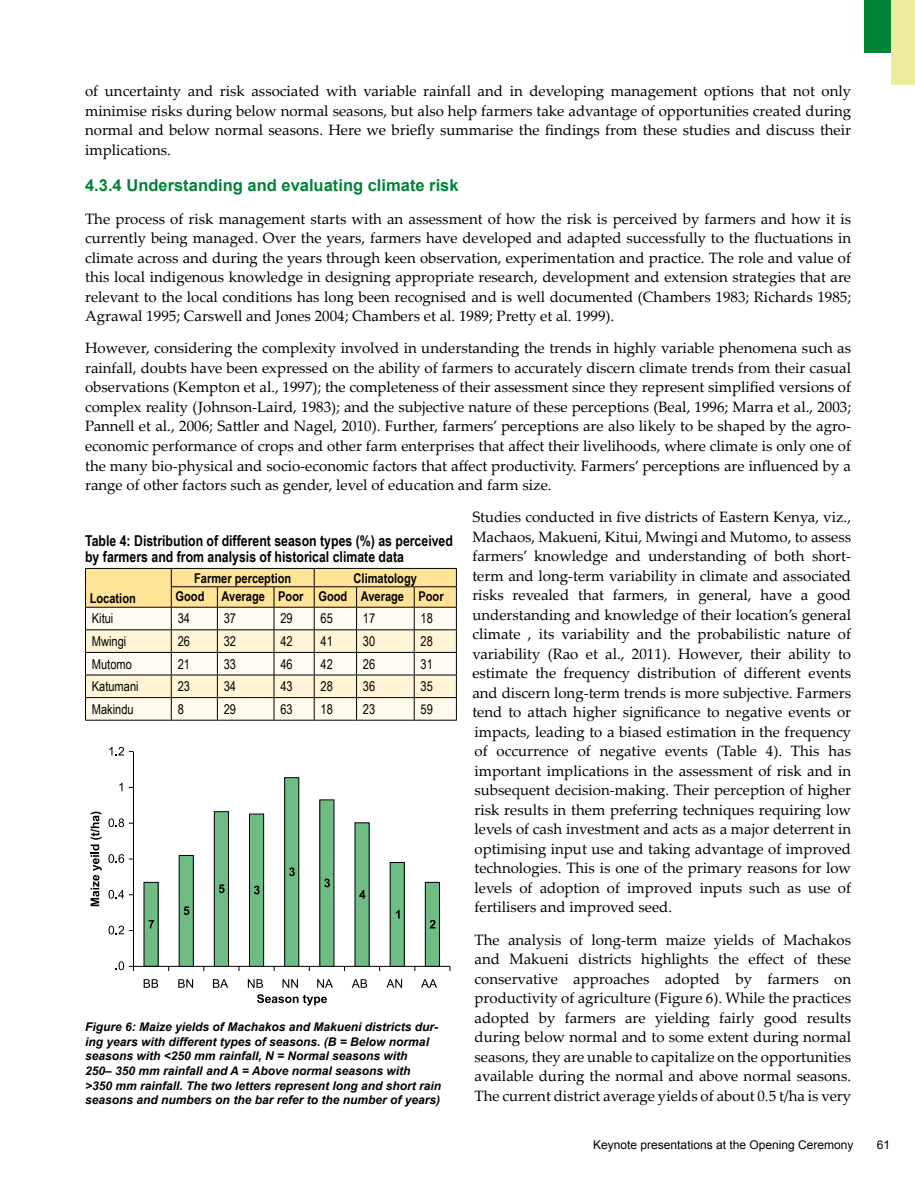
<style>
.page{position:relative;width:915px;height:1191px;background:#fff}
.page>*{position:absolute;margin:0;border:0;box-sizing:border-box;transform-origin:0 0}
.t1{font:700 16.5px "Arial";color:#008237}
.t2{font:15px/19.5px "Palatino Linotype";color:#000;text-align:justify}
.t3{font:700 15px/16.2px "Arial Narrow";color:#000}
.t4{font:13.5px "Arial Narrow";color:#000}
.t5{font:700 13.5px "Arial Narrow";color:#000}
.t6{font:italic 700 12px/14.7px "Arial";color:#000}
.t7{font:12px "Arial";color:#000}
</style>
<div class="page">
<hr style="left:85px;top:720px;width:86px;height:1px;background:#000">
<hr style="left:171px;top:720px;width:46px;height:1px;background:#000">
<hr style="left:217px;top:720px;width:57px;height:1px;background:#000">
<hr style="left:274px;top:720px;width:40px;height:1px;background:#000">
<hr style="left:314px;top:720px;width:42px;height:1px;background:#000">
<hr style="left:356px;top:720px;width:58px;height:1px;background:#000">
<hr style="left:414px;top:720px;width:42px;height:1px;background:#000">
<svg style="left:85px;top:568px;width:372px;height:152px"></svg>
<svg style="left:128px;top:751px;width:322px;height:220px"></svg>
<svg style="left:257px;top:994px;width:70px;height:11px"></svg>
<svg style="left:148px;top:920px;width:6px;height:8px"></svg>
<svg style="left:178px;top:979px;width:15px;height:8px"></svg>
<svg style="left:213px;top:979px;width:15px;height:8px"></svg>
<svg style="left:248px;top:979px;width:15px;height:8px"></svg>
<svg style="left:282px;top:979px;width:16px;height:8px"></svg>
<svg style="left:317px;top:979px;width:16px;height:8px"></svg>
<svg style="left:352px;top:979px;width:15px;height:8px"></svg>
<svg style="left:386px;top:979px;width:16px;height:8px"></svg>
<svg style="left:421px;top:979px;width:16px;height:8px"></svg>
<div style="left:179px;top:855px;width:14px;height:111px;background:#6fbc85"></div>
<div style="left:179px;top:855px;width:15px;height:111px;border:1px solid #000"></div>
<div style="left:214px;top:811px;width:14px;height:155px;background:#6fbc85"></div>
<div style="left:214px;top:811px;width:15px;height:155px;border:1px solid #000"></div>
<div style="left:249px;top:814px;width:14px;height:152px;background:#6fbc85"></div>
<div style="left:249px;top:813px;width:15px;height:153px;border:1px solid #000"></div>
<div style="left:284px;top:777px;width:15px;height:189px;background:#6fbc85"></div>
<div style="left:284px;top:777px;width:15px;height:189px;border:1px solid #000"></div>
<div style="left:320px;top:800px;width:14px;height:166px;background:#6fbc85"></div>
<div style="left:355px;top:822px;width:14px;height:144px;background:#6fbc85"></div>
<div style="left:390px;top:862px;width:14px;height:104px;background:#6fbc85"></div>
<div style="left:425px;top:882px;width:14px;height:84px;background:#6fbc85"></div>
<div style="left:425px;top:882px;width:14px;height:84px;border:1px solid #000"></div>
<svg style="left:184px;top:906px;width:5px;height:9px"></svg>
<svg style="left:219px;top:884px;width:5px;height:9px"></svg>
<svg style="left:254px;top:885px;width:5px;height:9px"></svg>
<svg style="left:289px;top:867px;width:6px;height:9px"></svg>
<svg style="left:324px;top:878px;width:6px;height:9px"></svg>
<svg style="left:359px;top:890px;width:6px;height:8px"></svg>
<svg style="left:396px;top:910px;width:3px;height:8px"></svg>
<svg style="left:429px;top:920px;width:6px;height:8px"></svg>
<svg style="left:90px;top:811px;width:12px;height:95px"></svg>
<svg style="left:144px;top:979px;width:14px;height:8px"></svg>
<svg style="left:109px;top:747px;width:15px;height:8px"></svg>
<svg style="left:119px;top:782px;width:3px;height:9px"></svg>
<svg style="left:108px;top:818px;width:16px;height:9px"></svg>
<svg style="left:108px;top:854px;width:16px;height:9px"></svg>
<svg style="left:108px;top:890px;width:16px;height:8px"></svg>
<svg style="left:108px;top:925px;width:16px;height:9px"></svg>
<svg style="left:116px;top:961px;width:8px;height:9px"></svg>
<div style="left:890px;top:0;width:24px;height:85px;background:#eaeb9b"></div>
<div style="left:863px;top:0;width:27px;height:52px;background:#008237"></div>
<p class="t2" style="left:85px;top:81px;width:767px">of uncertainty and risk associated with variable rainfall and in developing management options that not only minimise risks during below normal seasons, but also help farmers take advantage of opportunities created during normal and below normal seasons. Here we briefly summarise the findings from these studies and discuss their implications.</p>
<p class="t1" style="left:85px;top:175px;width:375px">4.3.4 Understanding and evaluating climate risk</p>
<p class="t2" style="left:85px;top:208px;width:767px">The process of risk management starts with an assessment of how the risk is perceived by farmers and how it is currently being managed. Over the years, farmers have developed and adapted successfully to the fluctuations in climate across and during the years through keen observation, experimentation and practice. The role and value of this local indigenous knowledge in designing appropriate research, development and extension strategies that are relevant to the local conditions has long been recognised and is well documented (Chambers 1983; Richards 1985; Agrawal 1995; Carswell and Jones 2004; Chambers et al. 1989; Pretty et al. 1999).</p>
<p class="t2" style="left:85px;top:338px;width:767px">However, considering the complexity involved in understanding the trends in highly variable phenomena such as rainfall, doubts have been expressed on the ability of farmers to accurately discern climate trends from their casual observations (Kempton et al., 1997); the completeness of their assessment since they represent simplified versions of complex reality (Johnson-Laird, 1983); and the subjective nature of these perceptions (Beal, 1996; Marra et al., 2003; Pannell et al., 2006; Sattler and Nagel, 2010). Further, farmers’ perceptions are also likely to be shaped by the agro&shy;economic performance of crops and other farm enterprises that affect their livelihoods, where climate is only one of the many bio-physical and socio-economic factors that affect productivity. Farmers’ perceptions are influenced by a range of other factors such as gender, level of education and farm size.</p>
<p class="t2" style="left:472px;top:507px;width:380px">Studies conducted in five districts of Eastern Kenya, viz., Machaos, Makueni, Kitui, Mwingi and Mutomo, to assess farmers’ knowledge and understanding of both short&shy;term and long-term variability in climate and associated risks revealed that farmers, in general, have a good understanding and knowledge of their location’s general climate , its variability and the probabilistic nature of variability (Rao et al., 2011). However, their ability to estimate the frequency distribution of different events and discern long-term trends is more subjective. Farmers tend to attach higher significance to negative events or impacts, leading to a biased estimation in the frequency of occurrence of negative events (Table 4). This has important implications in the assessment of risk and in subsequent decision-making. Their perception of higher risk results in them preferring techniques requiring low levels of cash investment and acts as a major deterrent in optimising input use and taking advantage of improved technologies. This is one of the primary reasons for low levels of adoption of improved inputs such as use of fertilisers and improved seed.</p>
<p class="t2" style="left:474px;top:929px;width:378px">The analysis of long-term maize yields of Machakos and Makueni districts highlights the effect of these conservative approaches adopted by farmers on productivity of agriculture (Figure 6). While the practices adopted by farmers are yielding fairly good results during below normal and to some extent during normal seasons, they are unable to capitalize on the opportunities available during the normal and above normal seasons.<br>The current district average yields of about 0.5 t/ha is very</p>
<p class="t3" style="left:85px;top:532px;width:369px">Table 4: Distribution of different season types (%) as perceived by farmers and from analysis of historical climate data</p>
<p class="t5" style="left:90px;top:588px;width:48px">Location</p>
<p class="t5" style="left:194px;top:567px;width:99px">Farmer perception</p>
<p class="t5" style="left:353px;top:567px;width:65px">Climatology</p>
<p class="t5" style="left:175px;top:586px;width:30px">Good</p>
<p class="t5" style="left:221px;top:586px;width:223px">Average Poor Good Average Poor</p>
<p class="t4" style="left:92px;top:609px;width:23px">Kitui</p>
<p class="t4" style="left:178px;top:609px;width:14px">34</p>
<p class="t4" style="left:224px;top:609px;width:14px">37</p>
<p class="t4" style="left:280px;top:609px;width:14px">29</p>
<p class="t4" style="left:320px;top:609px;width:14px">65</p>
<p class="t4" style="left:363px;top:609px;width:14px">17</p>
<p class="t4" style="left:420px;top:609px;width:14px">18</p>
<p class="t4" style="left:92px;top:631px;width:36px">Mwingi</p>
<p class="t4" style="left:178px;top:631px;width:14px">26</p>
<p class="t4" style="left:224px;top:631px;width:14px">32</p>
<p class="t4" style="left:280px;top:631px;width:14px">42</p>
<p class="t4" style="left:320px;top:631px;width:14px">41</p>
<p class="t4" style="left:363px;top:631px;width:14px">30</p>
<p class="t4" style="left:420px;top:631px;width:14px">28</p>
<p class="t4" style="left:92px;top:654px;width:41px">Mutomo</p>
<p class="t4" style="left:178px;top:654px;width:14px">21</p>
<p class="t4" style="left:224px;top:654px;width:14px">33</p>
<p class="t4" style="left:280px;top:654px;width:14px">46</p>
<p class="t4" style="left:320px;top:654px;width:14px">42</p>
<p class="t4" style="left:363px;top:654px;width:14px">26</p>
<p class="t4" style="left:420px;top:654px;width:14px">31</p>
<p class="t4" style="left:92px;top:676px;width:48px">Katumani</p>
<p class="t4" style="left:178px;top:676px;width:14px">23</p>
<p class="t4" style="left:224px;top:676px;width:14px">34</p>
<p class="t4" style="left:280px;top:676px;width:14px">43</p>
<p class="t4" style="left:320px;top:676px;width:14px">28</p>
<p class="t4" style="left:363px;top:676px;width:14px">36</p>
<p class="t4" style="left:420px;top:676px;width:14px">35</p>
<p class="t4" style="left:92px;top:699px;width:43px">Makindu</p>
<p class="t4" style="left:178px;top:699px;width:8px">8</p>
<p class="t4" style="left:224px;top:699px;width:14px">29</p>
<p class="t4" style="left:280px;top:699px;width:14px">63</p>
<p class="t4" style="left:320px;top:699px;width:14px">18</p>
<p class="t4" style="left:363px;top:699px;width:14px">23</p>
<p class="t4" style="left:420px;top:699px;width:14px">59</p>
<p class="t6" style="left:85px;top:1019px;width:357px">Figure 6: Maize yields of Machakos and Makueni districts dur&shy;ing years with different types of seasons. (B = Below normal seasons with &lt;250 mm rainfall, N = Normal seasons with<br>250– 350 mm rainfall and A = Above normal seasons with<br>&gt;350 mm rainfall. The two letters represent long and short rain seasons and numbers on the bar refer to the number of years)</p>
<p class="t7" style="left:593px;top:1136px;width:262px">Keynote presentations at the Opening Ceremony</p>
<p class="t7" style="left:876px;top:1136px;width:15px">61</p>
</div>
